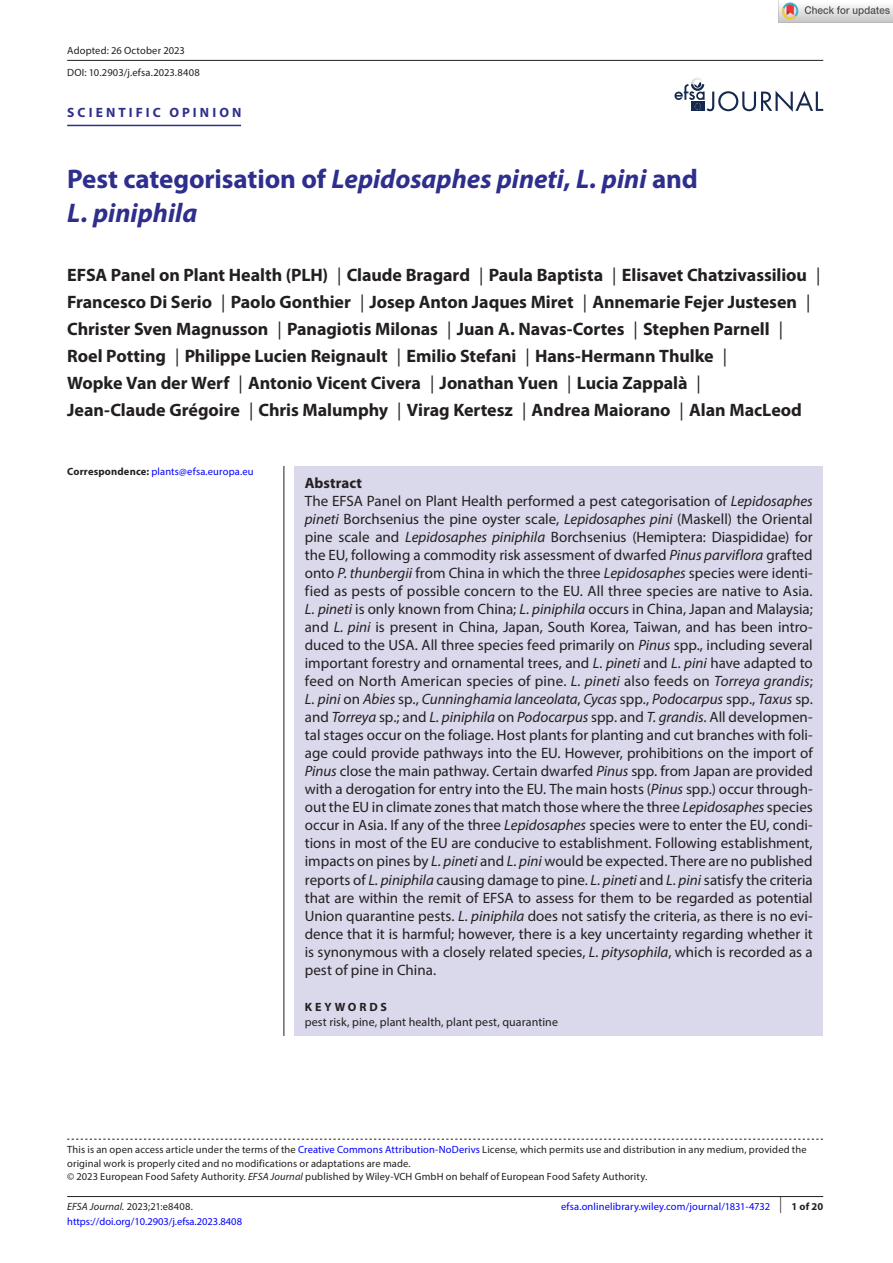
<style>
.page{position:relative;width:893px;height:1263px;background:#fff}
.page>*{position:absolute;margin:0;border:0;box-sizing:border-box;transform-origin:0 0}
.t1{font:italic 700 27px/34.5px "Myriad Pro";color:#2e2e8d}
.t2{font:700 18px/27px "Myriad Pro";letter-spacing:-.005em;color:#231f20}
.t3{font:15px/18px "Myriad Pro";color:#231f20}
.t4{font:700 13.5px "Myriad Pro";letter-spacing:.23em;color:#2e2e8d}
.t5{font:12px "Myriad Pro";letter-spacing:.005em;color:#231f20}
.t6{font:700 12px "Myriad Pro";letter-spacing:.24em;color:#231f20}
.t7{font:10.5px/13.5px "Myriad Pro";letter-spacing:.015em;color:#231f20}
.t8{font:10.5px "Myriad Pro";letter-spacing:.01em;color:#00f}
.t9{font:700 10.5px "Myriad Pro";color:#231f20}
.s1{font-style:normal}
.s2{font-weight:400}
.s3{font-weight:700;color:#231f20}
.s4{font-weight:700}
.s5{font-style:italic}
.s6{color:#00f}
</style>
<div class="page">
<hr style="left:67px;top:1196px;width:756px;height:1px;background:#231f20">
<svg style="left:674px;top:78px;width:149px;height:34px"></svg>
<hr style="left:67px;top:60px;width:756px;height:1px;background:#231f20">
<svg style="left:67px;top:1139px;width:756px;height:1px"></svg>
<hr style="left:67px;top:125px;width:174px;height:1px;background:#2e2e8d">
<div style="left:294px;top:467px;width:529px;height:569px;background:#dad8eb"></div>
<hr style="left:284px;top:466px;width:1px;height:570px;background:#231f20">
<img style="left:779px;top:2px;width:114px;height:20px">
<p class="t7" style="left:67px;top:39px;width:134px;line-height:22px">Adopted: 26 October 2023<br>DOI: 10.2903/j.efsa.2023.8408</p>
<p class="t4" style="left:67px;top:104px;width:176px">SCIENTIFIC OPINION</p>
<h1 class="t1" style="left:67px;top:160px;width:632px"><span class="s1">Pest categorisation of</span> Lepidosaphes pineti<span class="s1">,</span> L. pini <span class="s1">and<br></span>L. piniphila</h1>
<p class="t2" style="left:67px;top:261px;width:755px">EFSA Panel on Plant Health (PLH) <span class="s2">|</span> Claude Bragard <span class="s2">|</span> Paula Baptista <span class="s2">|</span> Elisavet Chatzivassiliou <span class="s2">| </span>Francesco Di Serio <span class="s2">|</span> Paolo Gonthier <span class="s2">|</span> Josep Anton Jaques Miret <span class="s2">|</span> Annemarie Fejer Justesen <span class="s2">| </span>Christer Sven Magnusson <span class="s2">|</span> Panagiotis Milonas <span class="s2">|</span> Juan A. Navas-Cortes <span class="s2">|</span> Stephen Parnell <span class="s2">| </span>Roel Potting <span class="s2">|</span> Philippe Lucien Reignault <span class="s2">|</span> Emilio Stefani <span class="s2">|</span> Hans-Hermann Thulke <span class="s2">|<br></span>Wopke Van der Werf <span class="s2">|</span> Antonio Vicent Civera <span class="s2">|</span> Jonathan Yuen <span class="s2">|</span> Lucia Zappalà <span class="s2">|<br></span>Jean-Claude Grégoire <span class="s2">|</span> Chris Malumphy <span class="s2">|</span> Virag Kertesz <span class="s2">|</span> Andrea Maiorano <span class="s2">|</span> Alan MacLeod</p>
<p class="t8" style="left:67px;top:465px;width:188px"><span class="s3">Correspondence:</span> plants@efsa.europa.eu</p>
<p class="t3" style="left:305px;top:474px;width:510px"><span class="s4">Abstract<br></span>The EFSA Panel on Plant Health performed a pest categorisation of <span class="s5">Lepidosaphes pineti</span> Borchsenius the pine oyster scale, <span class="s5">Lepidosaphes pini</span> (Maskell) the Oriental pine scale and <span class="s5">Lepidosaphes piniphila</span> Borchsenius (Hemiptera: Diaspididae) for the EU, following a commodity risk assessment of dwarfed <span class="s5">Pinus parviflora</span> grafted onto <span class="s5">P. thunbergii</span> from China in which the three <span class="s5">Lepidosaphes</span> species were identi&shy;fied as pests of possible concern to the EU. All three species are native to Asia.<br><span class="s5">L. pineti</span> is only known from China; <span class="s5">L. piniphila</span> occurs in China, Japan and Malaysia; and <span class="s5">L. pini</span> is present in China, Japan, South Korea, Taiwan, and has been intro&shy;duced to the USA. All three species feed primarily on <span class="s5">Pinus</span> spp., including several important forestry and ornamental trees, and <span class="s5">L. pineti</span> and <span class="s5">L. pini</span> have adapted to feed on North American species of pine. <span class="s5">L. pineti</span> also feeds on <span class="s5">Torreya grandis</span>; <span class="s5">L. pini</span> on <span class="s5">Abies</span> sp., <span class="s5">Cunninghamia lanceolata</span>, <span class="s5">Cycas</span> spp., <span class="s5">Podocarpus</span> spp., <span class="s5">Taxus</span> sp. and <span class="s5">Torreya</span> sp.; and <span class="s5">L. piniphila</span> on <span class="s5">Podocarpus</span> spp. and <span class="s5">T. grandis</span>. All developmen&shy;tal stages occur on the foliage. Host plants for planting and cut branches with foli&shy;age could provide pathways into the EU. However, prohibitions on the import of <span class="s5">Pinus</span> close the main pathway. Certain dwarfed <span class="s5">Pinus</span> spp. from Japan are provided with a derogation for entry into the EU. The main hosts (<span class="s5">Pinus</span> spp.) occur through&shy;out the EU in climate zones that match those where the three <span class="s5">Lepidosaphes</span> species occur in Asia. If any of the three <span class="s5">Lepidosaphes</span> species were to enter the EU, condi&shy;tions in most of the EU are conducive to establishment. Following establishment, impacts on pines by <span class="s5">L. pineti</span> and <span class="s5">L. pini</span> would be expected. There are no published reports of <span class="s5">L. piniphila</span> causing damage to pine. <span class="s5">L. pineti</span> and <span class="s5">L. pini</span> satisfy the criteria that are within the remit of EFSA to assess for them to be regarded as potential Union quarantine pests. <span class="s5">L. piniphila</span> does not satisfy the criteria, as there is no evi&shy;dence that it is harmful; however, there is a key uncertainty regarding whether it is synonymous with a closely related species, <span class="s5">L. pitysophila</span>, which is recorded as a pest of pine in China.</p>
<p class="t6" style="left:305px;top:999px;width:84px">KEYWORDS</p>
<p class="t5" style="left:305px;top:1014px;width:255px">pest risk, pine, plant health, plant pest, quarantine</p>
<p class="t7" style="left:67px;top:1142px;width:741px">This is an open access article under the terms of the <span class="s6">Creative Commons Attribution-NoDerivs</span> License, which permits use and distribution in any medium, provided the original work is properly cited and no modifications or adaptations are made.<br>© 2023 European Food Safety Authority. <span class="s5">EFSA Journal</span> published by Wiley-VCH GmbH on behalf of European Food Safety Authority.</p>
<p class="t7" style="left:67px;top:1200px;width:127px"><span class="s5">EFSA Journal.</span> 2023;21:e8408.</p>
<p class="t9" style="left:779px;top:1200px;width:45px"><sup>|</sup> 1 of 20</p>
<p class="t8" style="left:67px;top:1215px;width:176px">https://doi.org/10.2903/j.efsa.2023.8408</p>
<p class="t8" style="left:561px;top:1200px;width:211px">efsa.onlinelibrary.wiley.com/journal/1831-4732</p>
</div>
